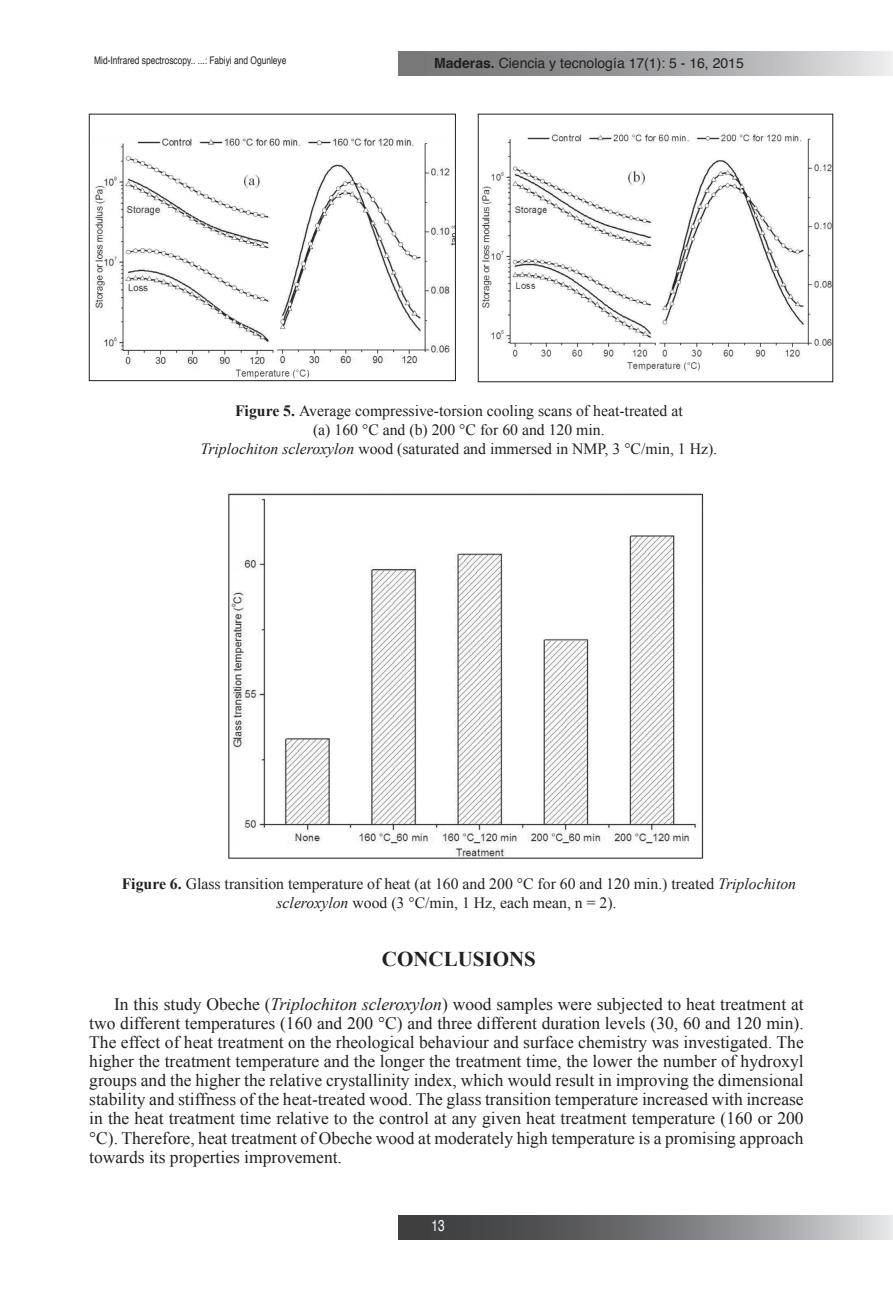
<style>
.page{position:relative;width:893px;height:1315px;background:#fff}
.page>*{position:absolute;margin:0;border:0;box-sizing:border-box;transform-origin:0 0}
.t1{font:700 21px "Times New Roman";color:#231f20}
.t2{font:17.5px/19.1px "Times New Roman";color:#231f20;text-align:justify}
.t3{font:15.75px/19.1px "Times New Roman";color:#231f20;text-align:center}
.t4{font:15.75px "Helvetica";color:#fff;scale:.75 1}
.t5{font:14px "Helvetica";color:#231f20}
.t6{font:10.5px "Helvetica";color:#231f20;scale:.8 1}
.s1{font-weight:700}
.s2{font-style:italic}
</style>
<div class="page">
<img style="left:95px;top:137px;width:359px;height:242px">
<div style="left:89px;top:114px;width:367px;height:267px;border:1px solid #231f20"></div>
<img style="left:482px;top:133px;width:349px;height:238px">
<div style="left:478px;top:114px;width:355px;height:268px;border:1px solid #231f20"></div>
<img style="left:228px;top:493px;width:476px;height:366px">
<svg style="left:398px;top:51px;width:495px;height:24px;background:#a2a2a4"></svg>
<svg style="left:398px;top:1215px;width:495px;height:24px;background:#7a7b7d"></svg>
<p class="t6" style="left:94px;top:52px;width:242px">Mid-Infrared spectroscopy.. ...: Fabiyi and Ogunleye</p>
<p class="t5" style="left:434px;top:52px;width:311px"><span class="s1">Maderas.</span> Ciencia y tecnología 17(1): 5 - 16, 2015</p>
<p class="t3" style="left:201px;top:401px;width:518px"><span class="s1">Figure 5.</span> Average compressive-torsion cooling scans of heat-treated at<br>(a) 160 °C and (b) 200 °C for 60 and 120 min.<br><span class="s2">Triplochiton scleroxylon</span> wood (saturated and immersed in NMP, 3 °C/min, 1 Hz).</p>
<p class="t3" style="left:276px;top:874px;width:521px;text-align:left;text-indent:-155px"><span class="s1">Figure 6.</span> Glass transition temperature of heat (at 160 and 200 °C for 60 and 120 min.) treated <span class="s2">Triplochiton scleroxylon</span> wood (3 °C/min, 1 Hz, each mean, n = 2).</p>
<p class="t1" style="left:382px;top:946px;width:156px">CONCLUSIONS</p>
<p class="t2" style="left:89px;top:994px;width:716px;text-indent:25px">In this study Obeche (<span class="s2">Triplochiton scleroxylon</span>) wood samples were subjected to heat treatment at two different temperatures (160 and 200 °C) and three different duration levels (30, 60 and 120 min).<br>The effect of heat treatment on the rheological behaviour and surface chemistry was investigated. The higher the treatment temperature and the longer the treatment time, the lower the number of hydroxyl groups and the higher the relative crystallinity index, which would result in improving the dimensional stability and stiffness of the heat-treated wood. The glass transition temperature increased with increase in the heat treatment time relative to the control at any given heat treatment temperature (160 or 200 °C). Therefore, heat treatment of Obeche wood at moderately high temperature is a promising approach towards its properties improvement.</p>
<p class="t4" style="left:431px;top:1213px;width:19px">13</p>
</div>
